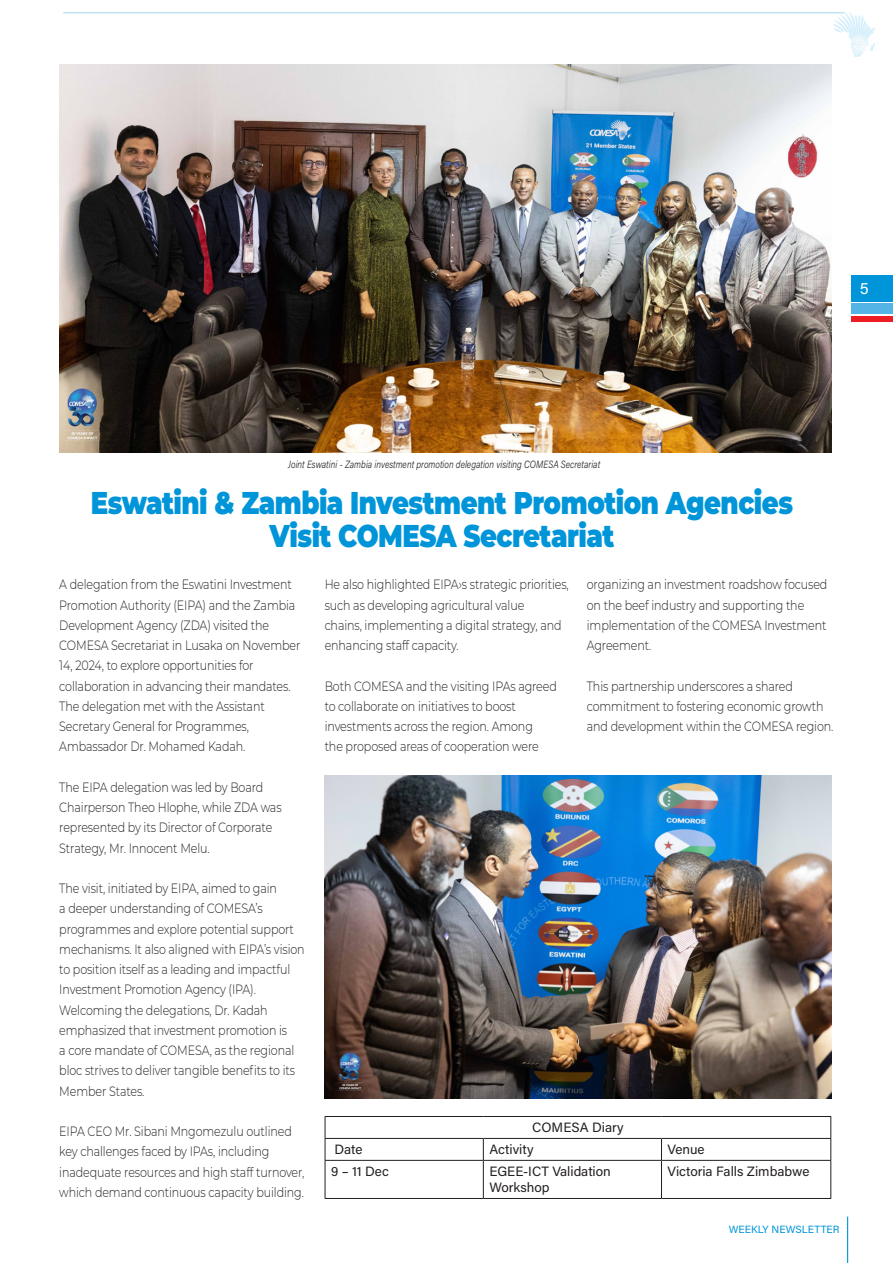
<style>
.page{position:relative;width:893px;height:1263px;background:#fff}
.page>*{position:absolute;margin:0;border:0;box-sizing:border-box;transform-origin:0 0}
.t1{font:900 31.5px "Montserrat";letter-spacing:-.02em;color:#0095d9;scale:.82 1}
.t2{font:16.5px "Acumin Variable Concept";color:#fff}
.t3{font:300 13.5px/20.2px "Montserrat";letter-spacing:-.01em;color:#231f20;scale:.82 1}
.t4{font:13.5px/16.2px "Acumin Pro";color:#231f20}
.t5{font:10.5px "Acumin Variable Concept";color:#231f20;scale:.82 1}
.t6{font:10.5px "Acumin Variable Concept";color:#0095d9}
</style>
<div class="page">
<hr style="left:63px;top:13px;width:782px;height:1px;background:#0095d9">
<div style="left:851px;top:275px;width:42px;height:26px;background:#0095d9"></div>
<div style="left:851px;top:304px;width:42px;height:10px;background:#54b4e5"></div>
<div style="left:851px;top:316px;width:42px;height:5px;background:#ee1d23"></div>
<hr style="left:847px;top:1216px;width:1px;height:47px;background:#0095d9">
<svg style="left:833px;top:12px;width:45px;height:45px"></svg>
<img style="left:59px;top:64px;width:772px;height:389px">
<img style="left:325px;top:775px;width:506px;height:323px">
<hr style="left:325px;top:1116px;width:158px;height:1px;background:#231f20">
<hr style="left:483px;top:1116px;width:178px;height:1px;background:#231f20">
<hr style="left:661px;top:1116px;width:170px;height:1px;background:#231f20">
<hr style="left:325px;top:1138px;width:158px;height:1px;background:#231f20">
<svg style="left:325px;top:1117px;width:1px;height:43px"></svg>
<hr style="left:483px;top:1138px;width:178px;height:1px;background:#231f20">
<svg style="left:483px;top:1139px;width:1px;height:21px"></svg>
<hr style="left:661px;top:1138px;width:170px;height:1px;background:#231f20">
<svg style="left:661px;top:1139px;width:1px;height:21px"></svg>
<svg style="left:830px;top:1117px;width:1px;height:43px"></svg>
<hr style="left:325px;top:1160px;width:158px;height:1px;background:#231f20">
<hr style="left:325px;top:1161px;width:1px;height:37px;background:#231f20">
<hr style="left:483px;top:1160px;width:178px;height:1px;background:#231f20">
<hr style="left:483px;top:1161px;width:1px;height:37px;background:#231f20">
<hr style="left:661px;top:1160px;width:170px;height:1px;background:#231f20">
<hr style="left:661px;top:1161px;width:1px;height:37px;background:#231f20">
<hr style="left:830px;top:1161px;width:1px;height:37px;background:#231f20">
<hr style="left:325px;top:1198px;width:158px;height:1px;background:#231f20">
<hr style="left:483px;top:1198px;width:178px;height:1px;background:#231f20">
<hr style="left:661px;top:1198px;width:170px;height:1px;background:#231f20">
<p class="t2" style="left:860px;top:277px;width:10px">5</p>
<p class="t5" style="left:288px;top:457px;width:382px">Joint Eswatini - Zambia investment promotion delegation visiting COMESA Secretariat</p>
<p class="t1" style="left:91px;top:479px;width:858px">Eswatini &amp; Zambia Investment Promotion Agencies</p>
<p class="t1" style="left:270px;top:512px;width:422px">Visit COMESA Secretariat</p>
<p class="t3" style="left:59px;top:574px;width:295px">A delegation from the Eswatini Investment Promotion Authority (EIPA) and the Zambia Development Agency (ZDA) visited the COMESA Secretariat in Lusaka on November 14, 2024, to explore opportunities for collaboration in advancing their mandates.<br>The delegation met with the Assistant Secretary General for Programmes, Ambassador Dr. Mohamed Kadah.</p>
<p class="t3" style="left:59px;top:776px;width:273px">The EIPA delegation was led by Board Chairperson Theo Hlophe, while ZDA was represented by its Director of Corporate Strategy, Mr. Innocent Melu.</p>
<p class="t3" style="left:59px;top:878px;width:301px">The visit, initiated by EIPA, aimed to gain<br>a deeper understanding of COMESA’s programmes and explore potential support mechanisms. It also aligned with EIPA’s vision to position itself as a leading and impactful Investment Promotion Agency (IPA).</p>
<p class="t3" style="left:59px;top:999px;width:289px">Welcoming the delegations, Dr. Kadah emphasized that investment promotion is a core mandate of COMESA, as the regional bloc strives to deliver tangible benefits to its Member States.</p>
<p class="t3" style="left:59px;top:1121px;width:301px">EIPA CEO Mr. Sibani Mngomezulu outlined key challenges faced by IPAs, including inadequate resources and high staff turnover, which demand continuous capacity building.</p>
<p class="t3" style="left:587px;top:574px;width:295px">organizing an investment roadshow focused on the beef industry and supporting the implementation of the COMESA Investment Agreement.</p>
<p class="t3" style="left:587px;top:675px;width:302px">This partnership underscores a shared commitment to fostering economic growth and development within the COMESA region.</p>
<p class="t3" style="left:325px;top:574px;width:299px">He also highlighted EIPA›s strategic priorities, such as developing agricultural value<br>chains, implementing a digital strategy, and enhancing staff capacity.</p>
<p class="t3" style="left:325px;top:675px;width:285px">Both COMESA and the visiting IPAs agreed to collaborate on initiatives to boost investments across the region. Among<br>the proposed areas of cooperation were</p>
<p class="t4" style="left:532px;top:1119px;width:93px">COMESA Diary</p>
<p class="t4" style="left:334px;top:1141px;width:29px">Date</p>
<p class="t4" style="left:489px;top:1141px;width:46px">Activity</p>
<p class="t4" style="left:667px;top:1141px;width:39px">Venue</p>
<p class="t4" style="left:331px;top:1163px;width:59px">9 – 11 Dec</p>
<p class="t4" style="left:489px;top:1163px;width:123px">EGEE-ICT Validation<br>Workshop</p>
<p class="t4" style="left:667px;top:1163px;width:143px">Victoria Falls Zimbabwe</p>
<p class="t6" style="left:729px;top:1222px;width:112px">WEEKLY NEWSLETTER</p>
</div>
